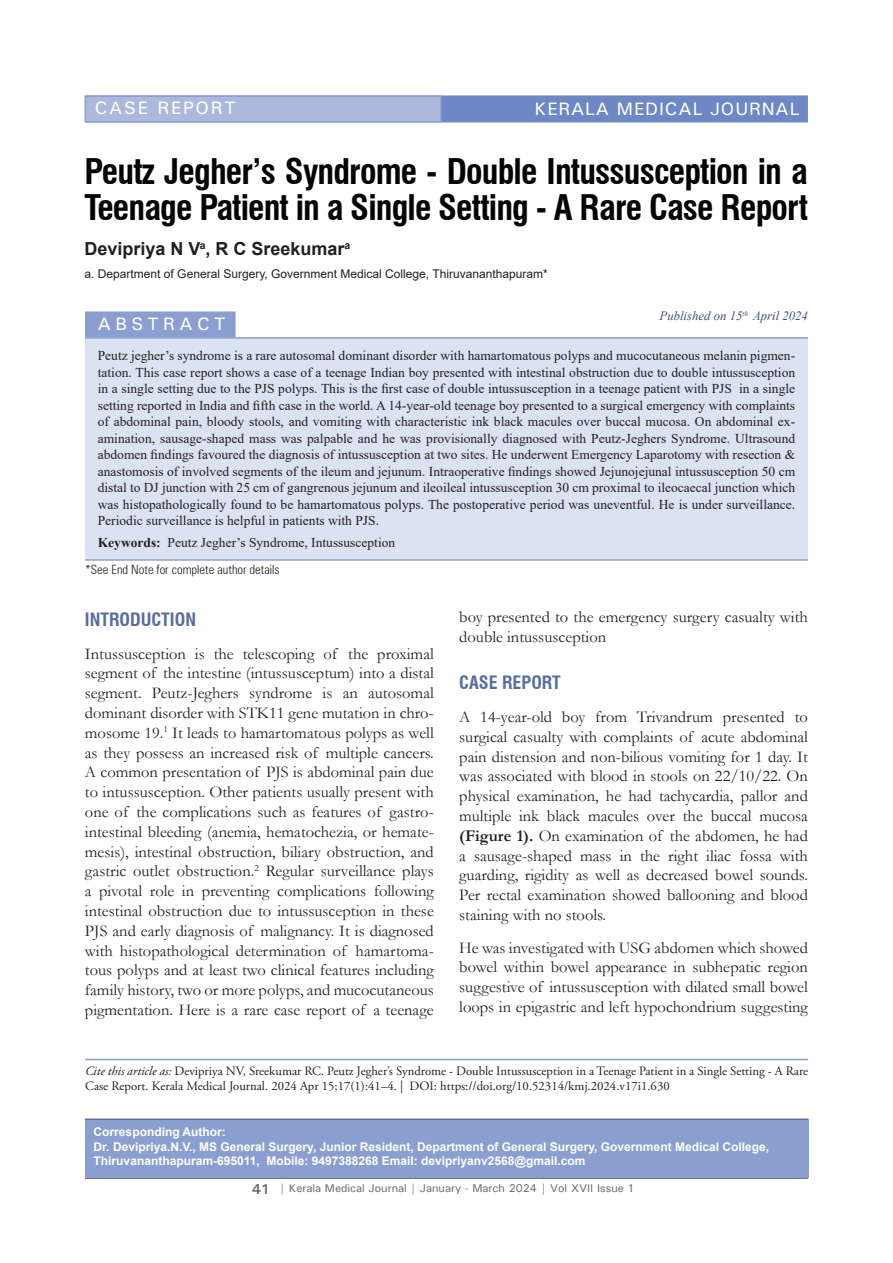
<style>
.page{position:relative;width:893px;height:1263px;background:#fff}
.page>*{position:absolute;margin:0;border:0;box-sizing:border-box;transform-origin:0 0}
.t1{font:700 condensed 34.5px/36px "Swiss 721 BT";letter-spacing:-.025em;color:#040503}
.Title_Name{font:700 18px "Arial";color:#231f20}
.Head_1{font:700 condensed 18px "Swiss 721 BT";color:#566d9e}
.t2{font:500 18px "Univers";letter-spacing:.05em;color:#fff}
.t3{font:500 18px "Univers";letter-spacing:.1em;color:#fff}
.t4{font:500 18px "Univers";letter-spacing:.25em;color:#fff}
.Para_1{font:16.5px/19.8px "Garamond";color:#231f20;text-align:justify}
.Abstract{font:13.5px/16.5px "Times New Roman";color:#231f20;text-align:justify}
.t5{font:12.75px/15.3px "Adobe Garamond Pro";color:#231f20}
.t6{font:300 condensed 12.75px "Zurich BT";color:#231f20}
.t7{font:italic 12.75px "Times New Roman";color:#3e4f77}
.t8{font:700 12px/14.4px "Arial";color:#fff}
.Title_Name-2{font:12px "Arial";color:#231f20}
.t9{font:500 11.25px "Univers";color:#6c6d70}
.s1{font-weight:700}
.s2{font-style:italic}
.s3{font-weight:700;font-size:14.25px}
</style>
<div class="page">
<hr style="left:85px;top:1178px;width:723px;height:1px;background:#57585a">
<div style="left:85px;top:95px;width:723px;height:27px;background:#6d88c5;border:2px solid #6d88c5"></div>
<div style="left:85px;top:95px;width:357px;height:27px;background:#acb8dc;border:2px solid #8b9ed0"></div>
<div style="left:85px;top:1119px;width:723px;height:59px;background:#8b9ed0"></div>
<hr style="left:85px;top:1119px;width:723px;height:1px;background:#3e4f77">
<hr style="left:85px;top:1059px;width:723px;height:1px;background:#8b9ed0">
<div style="left:85px;top:311px;width:151px;height:26px;background:#8b9ed0;border:2px solid #8b9ed0"></div>
<div style="left:85px;top:339px;width:723px;height:220px;background:#dbe2f2"></div>
<hr style="left:85px;top:337px;width:723px;height:2px;background:#8b9ed0">
<hr style="left:85px;top:559px;width:723px;height:2px;background:#8b9ed0">
<p class="t3" style="left:95px;top:97px;width:142px">CASE REPORT</p>
<p class="t2" style="left:534px;top:97px;width:266px">KERALA MEDICAL JOURNAL</p>
<p class="t1" style="left:85px;top:154px;width:725px">Peutz Jegher’s Syndrome - Double Intussusception in a<br>Teenage Patient in a Single Setting - A Rare Case Report</p>
<p class="Title_Name" style="left:85px;top:236px;width:267px">Devipriya N V<sup>a</sup>, R C Sreekumar<sup>a</sup></p>
<p class="Title_Name-2" style="left:85px;top:265px;width:465px">a. Department of General Surgery, Government Medical College, Thiruvananthapuram*</p>
<p class="t7" style="left:660px;top:307px;width:150px">Published on 15<sup>th</sup> April 2024</p>
<p class="t4" style="left:98px;top:312px;width:129px">ABSTRACT</p>
<p class="Abstract" style="left:98px;top:347px;width:699px">Peutz jegher’s syndrome is a rare autosomal dominant disorder with hamartomatous polyps and mucocutaneous melanin pigmen&shy;tation. This case report shows a case of a teenage Indian boy presented with intestinal obstruction due to double intussusception in a single setting due to the PJS polyps. This is the first case of double intussusception in a teenage patient with PJS in a single setting reported in India and fifth case in the world. A 14-year-old teenage boy presented to a surgical emergency with complaints of abdominal pain, bloody stools, and vomiting with characteristic ink black macules over buccal mucosa. On abdominal ex&shy;amination, sausage-shaped mass was palpable and he was provisionally diagnosed with Peutz-Jeghers Syndrome. Ultrasound abdomen findings favoured the diagnosis of intussusception at two sites. He underwent Emergency Laparotomy with resection &amp; anastomosis of involved segments of the ileum and jejunum. Intraoperative findings showed Jejunojejunal intussusception 50 cm distal to DJ junction with 25 cm of gangrenous jejunum and ileoileal intussusception 30 cm proximal to ileocaecal junction which was histopathologically found to be hamartomatous polyps. The postoperative period was uneventful. He is under surveillance.<br>Periodic surveillance is helpful in patients with PJS.</p>
<p class="Abstract" style="left:98px;top:534px;width:299px"><span class="s1">Keywords:</span> Peutz Jegher’s Syndrome, Intussusception</p>
<p class="t6" style="left:85px;top:562px;width:196px">*See End Note for complete author details</p>
<p class="Head_1" style="left:85px;top:609px;width:113px">INTRODUCTION</p>
<p class="Para_1" style="left:85px;top:643px;width:350px">Intussusception is the telescoping of the proximal segment of the intestine (intussusceptum) into a distal segment. Peutz-Jeghers syndrome is an autosomal dominant disorder with STK11 gene mutation in chro&shy;mosome 19.<sup>1</sup> It leads to hamartomatous polyps as well as they possess an increased risk of multiple cancers.<br>A common presentation of PJS is abdominal pain due to intussusception. Other patients usually present with one of the complications such as features of gastro&shy;intestinal bleeding (anemia, hematochezia, or hemate&shy;mesis), intestinal obstruction, biliary obstruction, and gastric outlet obstruction.<sup>2</sup> Regular surveillance plays a pivotal role in preventing complications following intestinal obstruction due to intussusception in these PJS and early diagnosis of malignancy. It is diagnosed with histopathological determination of hamartoma&shy;tous polyps and at least two clinical features including family history, two or more polyps, and mucocutaneous pigmentation. Here is a rare case report of a teenage</p>
<p class="Para_1" style="left:459px;top:607px;width:350px">boy presented to the emergency surgery casualty with double intussusception</p>
<p class="Head_1" style="left:459px;top:672px;width:103px">CASE REPORT</p>
<p class="Para_1" style="left:459px;top:706px;width:350px">A 14-year-old boy from Trivandrum presented to surgical casualty with complaints of acute abdominal pain distension and non-bilious vomiting for 1 day. It was associated with blood in stools on 22/10/22. On physical examination, he had tachycardia, pallor and multiple ink black macules over the buccal mucosa <span class="s1">(Figure 1).</span> On examination of the abdomen, he had a sausage-shaped mass in the right iliac fossa with guarding, rigidity as well as decreased bowel sounds.<br>Per rectal examination showed ballooning and blood staining with no stools.</p>
<p class="Para_1" style="left:459px;top:937px;width:350px">He was investigated with USG abdomen which showed bowel within bowel appearance in subhepatic region suggestive of intussusception with dilated small bowel loops in epigastric and left hypochondrium suggesting</p>
<p class="t5" style="left:85px;top:1064px;width:725px"><span class="s2">Cite this article as:</span> Devipriya NV, Sreekumar RC. Peutz Jegher’s Syndrome - Double Intussusception in a Teenage Patient in a Single Setting - A Rare<br>Case Report. Kerala Medical Journal. 2024 Apr 15;17(1):41–4. | DOI: https://doi.org/10.52314/kmj.2024.v17i1.630</p>
<p class="t8" style="left:94px;top:1125px;width:677px">Corresponding Author:<br>Dr. Devipriya.N.V., MS General Surgery, Junior Resident, Department of General Surgery, Government Medical College,<br>Thiruvananthapuram-695011, Mobile: 9497388268 Email: devipriyanv2568@gmail.com</p>
<p class="t9" style="left:252px;top:1181px;width:384px"><span class="s3">41</span> <span class="s1">|</span> Kerala Medical Journal | January - March 2024 | Vol XVII Issue 1</p>
</div>
